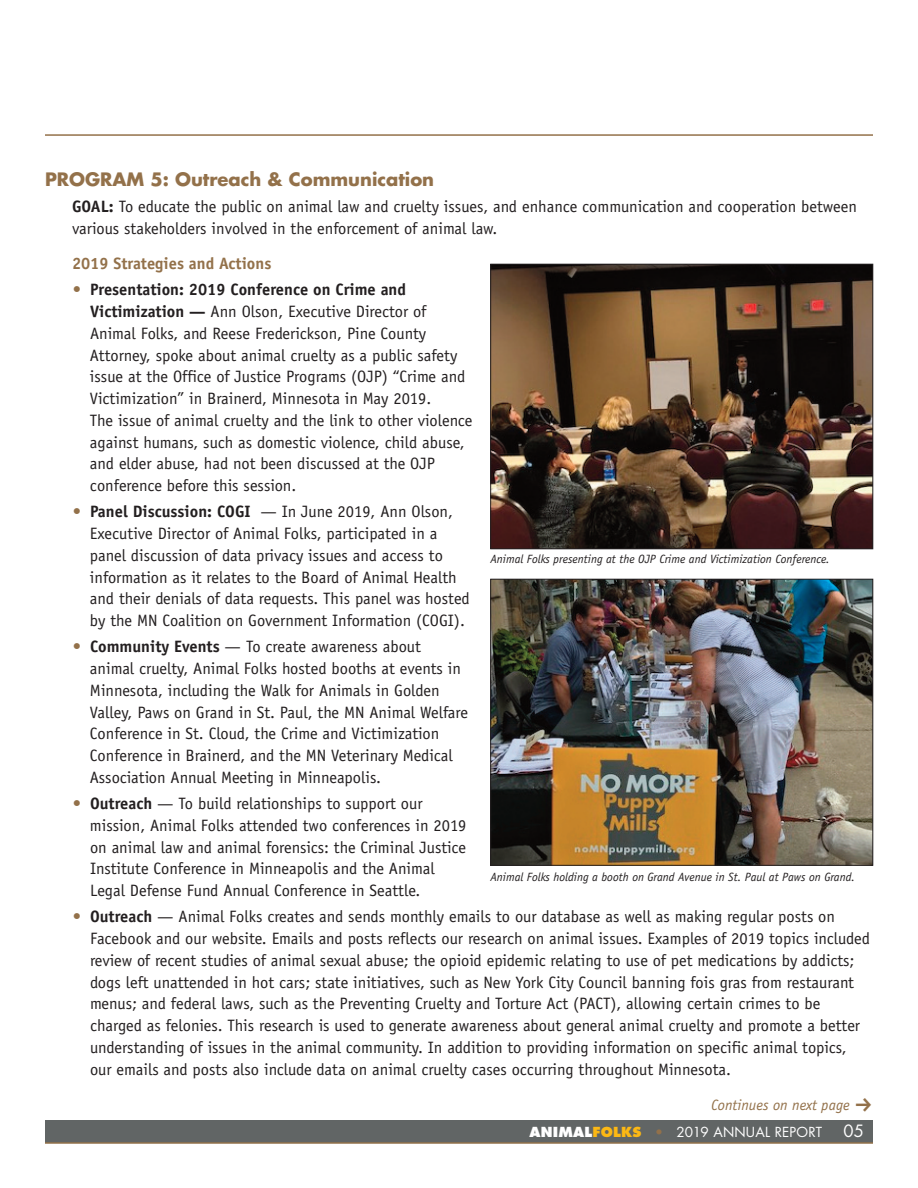
<style>
.page{position:relative;width:918px;height:1188px;background:#fff}
.page>*{position:absolute;margin:0;border:0;box-sizing:border-box;transform-origin:0 0}
.t1{font:700 18px "Futura";color:#93714a}
.t2{font:16.5px/21.8px "Officina Sans";color:#231f20}
.t3{font:700 16.5px "Officina Sans";color:#93714a}
.t4{font:16.5px "Futura";color:#fff}
.t5{font:italic 15px "Officina Sans";color:#93714a}
.t6{font:13.5px "Futura";letter-spacing:.015em;color:#fff}
.t7{font:italic 12px "Officina Sans";color:#231f20}
.s1{font-weight:700}
.s2{color:#93714a}
.s3{font-weight:800}
.s4{font-weight:800;color:#fcb814}
.s5{font-weight:800;color:#93714a}
</style>
<div class="page">
<div style="left:45px;top:1120px;width:828px;height:23px;background:#616565"></div>
<hr style="left:45px;top:1142px;width:828px;height:2px;background:#93714a">
<hr style="left:45px;top:134px;width:828px;height:2px;background:#93714a">
<img style="left:492px;top:581px;width:379px;height:283px">
<div style="left:490px;top:579px;width:383px;height:287px;border:1px solid #231f20"></div>
<img style="left:492px;top:266px;width:379px;height:281px">
<div style="left:490px;top:264px;width:383px;height:285px;border:1px solid #231f20"></div>
<p class="t1" style="left:45px;top:171px;width:391px">PROGRAM 5: Outreach &amp; Communication</p>
<p class="t2" style="left:72px;top:197px;width:787px"><span class="s1">GOAL:</span> To educate the public on animal law and cruelty issues, and enhance communication and cooperation between various stakeholders involved in the enforcement of animal law.</p>
<p class="t3" style="left:72px;top:257px;width:201px">2019 Strategies and Actions</p>
<p class="t2" style="left:90px;top:280px;width:384px;text-indent:-17px"><span class="s2">•</span> <span class="s1">Presentation: 2019 Conference on Crime and Victimization —</span> Ann Olson, Executive Director of Animal Folks, and Reese Frederickson, Pine County Attorney, spoke about animal cruelty as a public safety issue at the Office of Justice Programs (OJP) “Crime and Victimization” in Brainerd, Minnesota in May 2019.<br>The issue of animal cruelty and the link to other violence against humans, such as domestic violence, child abuse, and elder abuse, had not been discussed at the OJP conference before this session.</p>
<p class="t2" style="left:90px;top:502px;width:381px;text-indent:-17px"><span class="s2">•</span> <span class="s1">Panel Discussion: COGI</span> — In June 2019, Ann Olson, Executive Director of Animal Folks, participated in a panel discussion of data privacy issues and access to information as it relates to the Board of Animal Health and their denials of data requests. This panel was hosted by the MN Coalition on Government Information (COGI).</p>
<p class="t2" style="left:90px;top:637px;width:380px;text-indent:-17px"><span class="s2">•</span> <span class="s1">Community Events</span> — To create awareness about animal cruelty, Animal Folks hosted booths at events in Minnesota, including the Walk for Animals in Golden Valley, Paws on Grand in St. Paul, the MN Animal Welfare Conference in St. Cloud, the Crime and Victimization Conference in Brainerd, and the MN Veterinary Medical Association Annual Meeting in Minneapolis.</p>
<p class="t2" style="left:90px;top:794px;width:378px;text-indent:-17px"><span class="s2">•</span> <span class="s1">Outreach</span> — To build relationships to support our mission, Animal Folks attended two conferences in 2019 on animal law and animal forensics: the Criminal Justice Institute Conference in Minneapolis and the Animal Legal Defense Fund Annual Conference in Seattle.</p>
<p class="t2" style="left:90px;top:907px;width:781px;text-indent:-17px"><span class="s2">•</span> <span class="s1">Outreach</span> — Animal Folks creates and sends monthly emails to our database as well as making regular posts on Facebook and our website. Emails and posts reflects our research on animal issues. Examples of 2019 topics included review of recent studies of animal sexual abuse; the opioid epidemic relating to use of pet medications by addicts; dogs left unattended in hot cars; state initiatives, such as New York City Council banning fois gras from restaurant menus; and federal laws, such as the Preventing Cruelty and Torture Act (PACT), allowing certain crimes to be charged as felonies. This research is used to generate awareness about general animal cruelty and promote a better understanding of issues in the animal community. In addition to providing information on specific animal topics, our emails and posts also include data on animal cruelty cases occurring throughout Minnesota.</p>
<p class="t7" style="left:490px;top:554px;width:341px">Animal Folks presenting at the OJP Crime and Victimization Conference.</p>
<p class="t7" style="left:490px;top:872px;width:366px">Animal Folks holding a booth on Grand Avenue in St. Paul at Paws on Grand.</p>
<p class="t5" style="left:711px;top:1099px;width:140px">Continues on next page</p>
<p class="t6" style="left:530px;top:1125px;width:294px"><span class="s3">ANIMAL</span><span class="s4">FOLKS</span> <span class="s5">•</span> 2019 ANNUAL REPORT</p>
<p class="t4" style="left:843px;top:1123px;width:22px">05</p>
</div>
